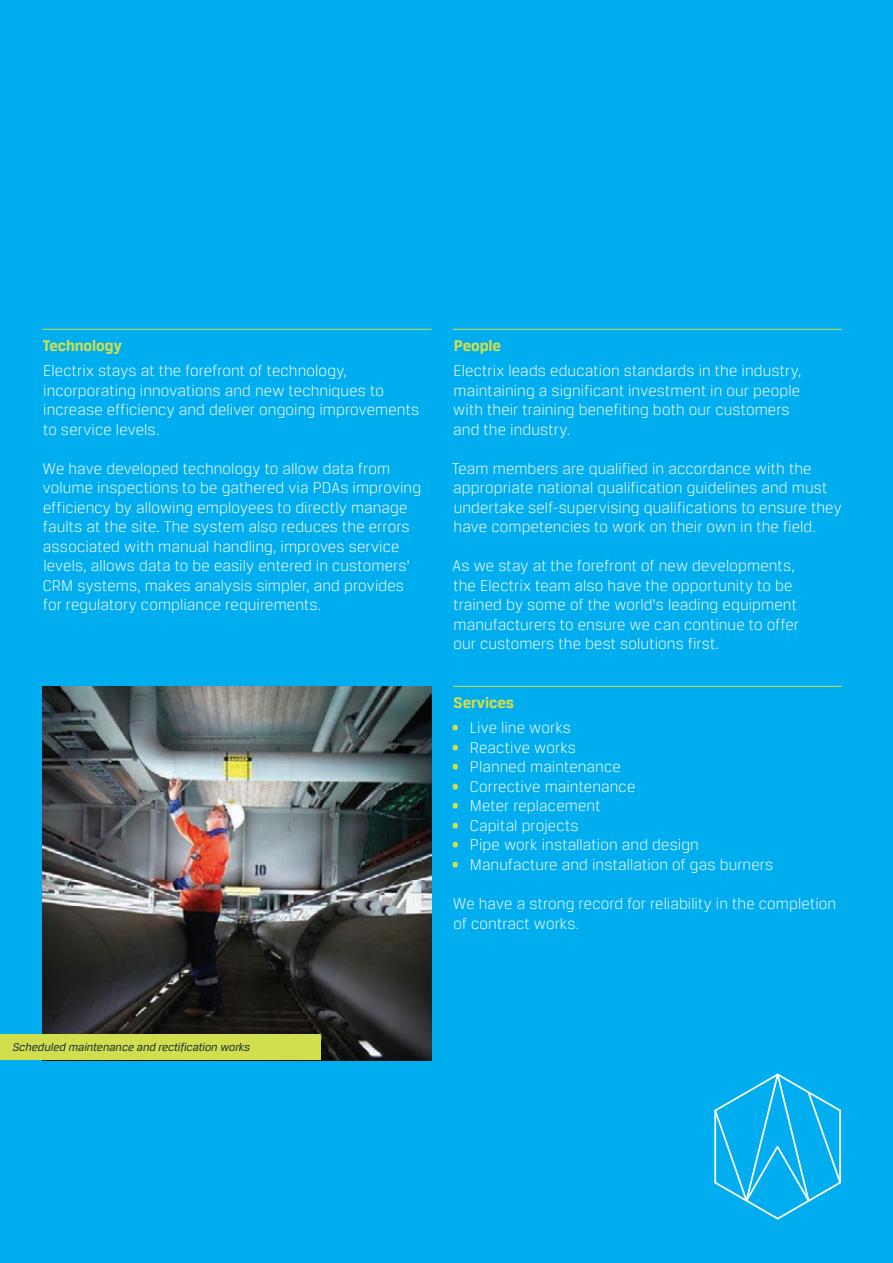
<style>
.page{position:relative;width:893px;height:1263px;background:#00aeef}
.page>*{position:absolute;margin:0;border:0;box-sizing:border-box;transform-origin:0 0}
.electrix_breuer_ligh{font:300 16.5px/19.5px "Breuer Text";letter-spacing:.01em;color:#fff}
.electrix_breuer_bold{font:700 16.5px "Breuer Text";letter-spacing:-.005em;color:#d1de4d}
._03_electrix_breuer{font:italic 12px "Breuer Text";letter-spacing:.005em;color:#172938}
.s1{color:#d1de4d}
</style>
<div class="page">
<img style="left:43px;top:686px;width:389px;height:374px">
<div style="left:0;top:1035px;width:321px;height:25px;background:#d1de4d"></div>
<hr style="left:43px;top:329px;width:389px;height:1px;background:#d1de4d">
<hr style="left:453px;top:329px;width:389px;height:1px;background:#d1de4d">
<hr style="left:453px;top:686px;width:389px;height:1px;background:#d1de4d">
<svg style="left:714px;top:1073px;width:127px;height:147px"></svg>
<p class="electrix_breuer_bold" style="left:43px;top:336px;width:80px">Technology</p>
<p class="electrix_breuer_ligh" style="left:43px;top:361px;width:378px">Electrix stays at the forefront of technology, incorporating innovations and new techniques to increase efficiency and deliver ongoing improvements to service levels.</p>
<p class="electrix_breuer_ligh" style="left:43px;top:459px;width:380px">We have developed technology to allow data from volume inspections to be gathered via PDAs improving efficiency by allowing employees to directly manage faults at the site. The system also reduces the errors associated with manual handling, improves service levels, allows data to be easily entered in customers’ CRM systems, makes analysis simpler, and provides for regulatory compliance requirements.</p>
<p class="electrix_breuer_bold" style="left:454px;top:336px;width:49px">People</p>
<p class="electrix_breuer_ligh" style="left:453px;top:361px;width:349px">Electrix leads education standards in the industry, maintaining a significant investment in our people with their training benefiting both our customers and the industry.</p>
<p class="electrix_breuer_ligh" style="left:452px;top:459px;width:391px">Team members are qualified in accordance with the appropriate national qualification guidelines and must undertake self-supervising qualifications to ensure they have competencies to work on their own in the field.</p>
<p class="electrix_breuer_ligh" style="left:452px;top:556px;width:348px">As we stay at the forefront of new developments, the Electrix team also have the opportunity to be trained by some of the world’s leading equipment manufacturers to ensure we can continue to offer our customers the best solutions first.</p>
<p class="electrix_breuer_bold" style="left:454px;top:693px;width:62px">Services</p>
<p class="electrix_breuer_ligh" style="left:452px;top:718px;width:121px"><span class="s1">•</span> Live line works</p>
<p class="electrix_breuer_ligh" style="left:452px;top:738px;width:126px"><span class="s1">•</span> Reactive works</p>
<p class="electrix_breuer_ligh" style="left:452px;top:757px;width:170px"><span class="s1">•</span> Planned maintenance</p>
<p class="electrix_breuer_ligh" style="left:452px;top:777px;width:185px"><span class="s1">•</span> Corrective maintenance</p>
<p class="electrix_breuer_ligh" style="left:452px;top:796px;width:150px"><span class="s1">•</span> Meter replacement</p>
<p class="electrix_breuer_ligh" style="left:452px;top:816px;width:128px"><span class="s1">•</span> Capital projects</p>
<p class="electrix_breuer_ligh" style="left:452px;top:835px;width:248px"><span class="s1">•</span> Pipe work installation and design</p>
<p class="electrix_breuer_ligh" style="left:452px;top:855px;width:323px"><span class="s1">•</span> Manufacture and installation of gas burners</p>
<p class="electrix_breuer_ligh" style="left:453px;top:894px;width:385px">We have a strong record for reliability in the completion of contract works.</p>
<p class="_03_electrix_breuer" style="left:13px;top:1041px;width:239px">Scheduled maintenance and rectification works</p>
</div>
